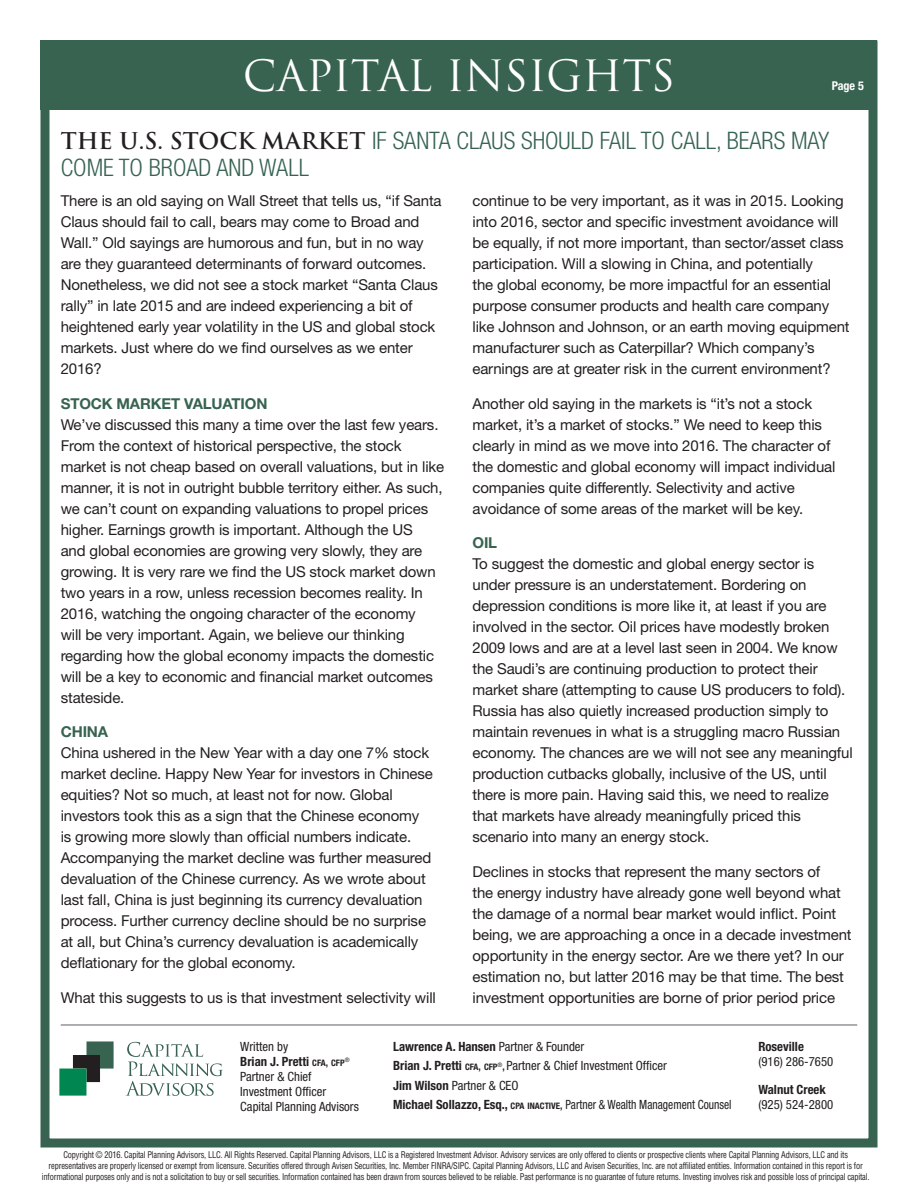
<style>
.page{position:relative;width:918px;height:1188px;background:#fff}
.page>*{position:absolute;margin:0;border:0;box-sizing:border-box;transform-origin:0 0}
.t1{font:42px "Trajan Pro";color:#fff}
.t2{font:300 condensed 24.15px/27.8px "Helvetica Neue LT Pro";color:#376350}
.t3{font:15px/21px "Helvetica Neue LT Pro";letter-spacing:-.01em;color:#231f20}
.t4{font:condensed 12.75px/15px "Helvetica Neue LT Pro";color:#231f20}
.t5{font:700 condensed 12.75px "Helvetica Neue LT Pro";color:#231f20}
.t6{font:700 condensed 12.15px "Helvetica Neue LT Pro";color:#fff}
.t7{font:condensed 9px/10.8px "Helvetica LT Std";letter-spacing:-.02em;color:#231f20;text-align:center;scale:.93 1}
.s1{font-family:"Trajan Pro";font-weight:700;font-stretch:normal;font-size:22.5px;color:#231f20}
.s2{font-weight:700;color:#376350}
.s3{font-weight:700}
.s4{font-weight:700;font-size:8.85px}
.s5{font-weight:700;font-size:9.75px}
</style>
<div class="page">
<svg style="left:59px;top:1041px;width:55px;height:55px"></svg>
<svg style="left:126px;top:1042px;width:97px;height:54px"></svg>
<div style="left:40px;top:40px;width:838px;height:1108px;border:9px solid #376350"></div>
<hr style="left:61px;top:1024px;width:796px;height:2px;background:#939598">
<div style="left:40px;top:40px;width:838px;height:70px;background:#376350"></div>
<p class="t1" style="left:243px;top:49px;width:434px">CAPITAL INSIGHTS</p>
<p class="t6" style="left:832px;top:79px;width:34px">Page 5</p>
<p class="t2" style="left:61px;top:126px;width:770px"><span class="s1">THE U.S. STOCK MARKET</span> IF SANTA CLAUS SHOULD FAIL TO CALL, BEARS MAY<br>COME TO BROAD AND WALL</p>
<p class="t3" style="left:61px;top:190px;width:382px">There is an old saying on Wall Street that tells us, “if Santa Claus should fail to call, bears may come to Broad and Wall.” Old sayings are humorous and fun, but in no way are they guaranteed determinants of forward outcomes.<br>Nonetheless, we did not see a stock market “Santa Claus rally” in late 2015 and are indeed experiencing a bit of heightened early year volatility in the US and global stock markets. Just where do we find ourselves as we enter 2016?</p>
<p class="t3" style="left:61px;top:393px;width:385px"><span class="s2">STOCK MARKET VALUATION<br></span>We’ve discussed this many a time over the last few years.<br>From the context of historical perspective, the stock market is not cheap based on overall valuations, but in like manner, it is not in outright bubble territory either. As such, we can’t count on expanding valuations to propel prices higher. Earnings growth is important. Although the US<br>and global economies are growing very slowly, they are growing. It is very rare we find the US stock market down two years in a row, unless recession becomes reality. In 2016, watching the ongoing character of the economy<br>will be very important. Again, we believe our thinking regarding how the global economy impacts the domestic will be a key to economic and financial market outcomes stateside.</p>
<p class="t3" style="left:61px;top:721px;width:374px"><span class="s2">CHINA<br></span>China ushered in the New Year with a day one 7% stock market decline. Happy New Year for investors in Chinese equities? Not so much, at least not for now. Global investors took this as a sign that the Chinese economy is growing more slowly than official numbers indicate.<br>Accompanying the market decline was further measured devaluation of the Chinese currency. As we wrote about last fall, China is just beginning its currency devaluation process. Further currency decline should be no surprise at all, but China’s currency devaluation is academically deflationary for the global economy.</p>
<p class="t3" style="left:61px;top:987px;width:377px">What this suggests to us is that investment selectivity will</p>
<p class="t3" style="left:472px;top:190px;width:379px">continue to be very important, as it was in 2015. Looking into 2016, sector and specific investment avoidance will be equally, if not more important, than sector/asset class participation. Will a slowing in China, and potentially<br>the global economy, be more impactful for an essential purpose consumer products and health care company like Johnson and Johnson, or an earth moving equipment manufacturer such as Caterpillar? Which company’s earnings are at greater risk in the current environment?</p>
<p class="t3" style="left:472px;top:393px;width:364px">Another old saying in the markets is “it’s not a stock market, it’s a market of stocks.” We need to keep this clearly in mind as we move into 2016. The character of the domestic and global economy will impact individual companies quite differently. Selectivity and active avoidance of some areas of the market will be key.</p>
<p class="t3" style="left:472px;top:532px;width:382px"><span class="s2">OIL<br></span>To suggest the domestic and global energy sector is under pressure is an understatement. Bordering on depression conditions is more like it, at least if you are involved in the sector. Oil prices have modestly broken 2009 lows and are at a level last seen in 2004. We know the Saudi’s are continuing production to protect their market share (attempting to cause US producers to fold).<br>Russia has also quietly increased production simply to maintain revenues in what is a struggling macro Russian economy. The chances are we will not see any meaningful production cutbacks globally, inclusive of the US, until there is more pain. Having said this, we need to realize that markets have already meaningfully priced this scenario into many an energy stock.</p>
<p class="t3" style="left:472px;top:861px;width:381px">Declines in stocks that represent the many sectors of<br>the energy industry have already gone well beyond what the damage of a normal bear market would inflict. Point being, we are approaching a once in a decade investment opportunity in the energy sector. Are we there yet? In our estimation no, but latter 2016 may be that time. The best investment opportunities are borne of prior period price</p>
<p class="t4" style="left:240px;top:1038px;width:120px">Written by<br><span class="s3">Brian J. Pretti</span> <span class="s4">CFA</span><span class="s5">,</span> <span class="s4">CFP</span><sup>®<br></sup>Partner &amp; Chief<br>Investment Officer<br>Capital Planning Advisors</p>
<p class="t5" style="left:758px;top:1038px;width:47px">Roseville</p>
<p class="t4" style="left:393px;top:1036px;width:340px;line-height:19.5px"><span class="s3">Lawrence A. Hansen</span> Partner &amp; Founder<br><span class="s3">Brian J. Pretti</span> <span class="s4">CFA</span><span class="s5">,</span> <span class="s4">CFP</span><sup>®</sup><span class="s5">,</span> Partner &amp; Chief Investment Officer<br><span class="s3">Jim Wilson</span> Partner &amp; CEO<br><span class="s3">Michael Sollazzo, Esq.,</span> <span class="s4">CPA INACTIVE</span><span class="s5">,</span> Partner &amp; Wealth Management Counsel</p>
<p class="t4" style="left:758px;top:1053px;width:76px">(916) 286-7650</p>
<p class="t5" style="left:758px;top:1082px;width:69px">Walnut Creek</p>
<p class="t4" style="left:758px;top:1097px;width:76px">(925) 524-2800</p>
<p class="t7" style="left:42px;top:1150px;width:892px">Copyright © 2016. Capital Planning Advisors, LLC. All Rights Reserved. Capital Planning Advisors, LLC is a Registered Investment Advisor. Advisory services are only offered to clients or prospective clients where Capital Planning Advisors, LLC and its representatives are properly licensed or exempt from licensure. Securities offered through Avisen Securities, Inc. Member FINRA/SIPC. Capital Planning Advisors, LLC and Avisen Securities, Inc. are not affiliated entities. Information contained in this report is for informational purposes only and is not a solicitation to buy or sell securities. Information contained has been drawn from sources believed to be reliable. Past performance is no guarantee of future returns. Investing involves risk and possible loss of principal capital.</p>
</div>
